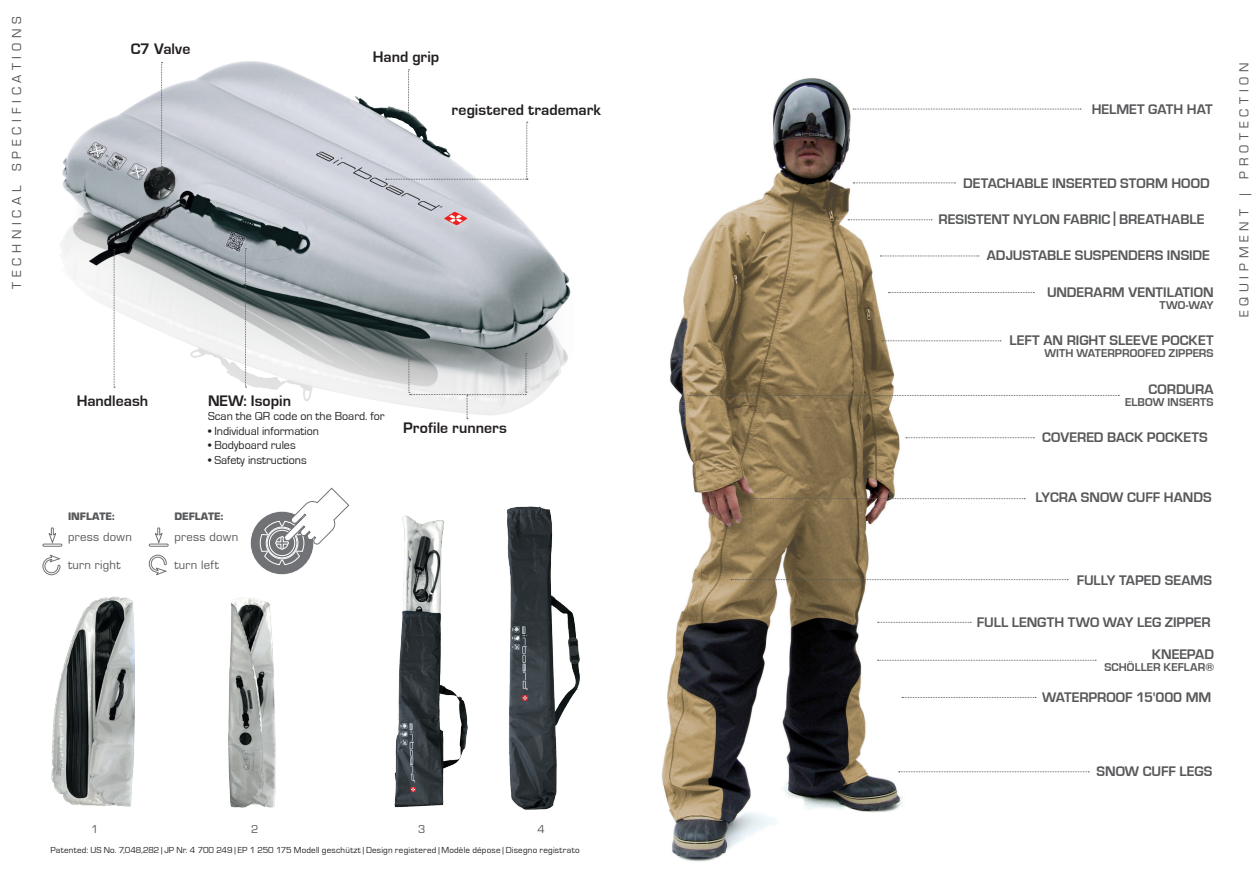
<style>
.page{position:relative;width:1259px;height:893px;background:#fff}
.page>*{position:absolute;margin:0;border:0;box-sizing:border-box;transform-origin:0 0}
.t1{font:700 15.75px "Eurostile";color:#231f20}
.t2{font:700 14.4px "Eurostile";color:#57585a}
.t3{font:12px "Eurostile";color:#231f20}
.t4{font:12px "Eurostile";letter-spacing:.4em;color:#57585a}
.t5{font:700 11.7px "Eurostile";letter-spacing:.005em;color:#57585a}
.t6{font:11.25px "Eurostile";letter-spacing:.03em;color:#57585a}
.t7{font:900 11.25px "Eurostile OT";color:#57585a}
.t8{font:10.5px "Eurostile";color:#57585a}
.t9{font:9px "Eurostile";letter-spacing:.025em;color:#231f20}
.s1{font-size:17.25px}
</style>
<div class="page">
<img style="left:51px;top:596px;width:84px;height:211px">
<img style="left:228px;top:597px;width:48px;height:211px">
<svg style="left:43px;top:527px;width:19px;height:17px"></svg>
<div style="left:43px;top:544px;width:19px;height:3px;border:1px solid #717275"></div>
<svg style="left:42px;top:554px;width:19px;height:21px"></svg>
<svg style="left:149px;top:527px;width:19px;height:17px"></svg>
<div style="left:149px;top:544px;width:20px;height:3px;border:1px solid #717275"></div>
<svg style="left:148px;top:554px;width:19px;height:22px"></svg>
<svg style="left:250px;top:511px;width:64px;height:64px"></svg>
<svg style="left:259px;top:487px;width:91px;height:79px"></svg>
<img style="left:60px;top:61px;width:511px;height:345px">
<svg style="left:114px;top:249px;width:1px;height:139px"></svg>
<svg style="left:161px;top:62px;width:2px;height:105px"></svg>
<svg style="left:408px;top:69px;width:1px;height:46px"></svg>
<svg style="left:245px;top:248px;width:1px;height:140px"></svg>
<svg style="left:408px;top:353px;width:119px;height:66px"></svg>
<svg style="left:386px;top:122px;width:142px;height:58px"></svg>
<img style="left:394px;top:515px;width:74px;height:293px">
<img style="left:507px;top:506px;width:73px;height:304px">
<img style="left:662px;top:78px;width:259px;height:784px">
<svg style="left:853px;top:109px;width:228px;height:1px"></svg>
<svg style="left:853px;top:183px;width:102px;height:1px"></svg>
<svg style="left:906px;top:437px;width:128px;height:1px"></svg>
<svg style="left:880px;top:256px;width:99px;height:1px"></svg>
<svg style="left:882px;top:340px;width:119px;height:1px"></svg>
<svg style="left:888px;top:292px;width:146px;height:1px"></svg>
<svg style="left:689px;top:395px;width:430px;height:1px"></svg>
<svg style="left:739px;top:498px;width:286px;height:1px"></svg>
<svg style="left:731px;top:579px;width:337px;height:1px"></svg>
<svg style="left:877px;top:622px;width:94px;height:1px"></svg>
<svg style="left:877px;top:660px;width:219px;height:1px"></svg>
<svg style="left:902px;top:697px;width:134px;height:1px"></svg>
<svg style="left:848px;top:219px;width:84px;height:1px"></svg>
<svg style="left:898px;top:771px;width:191px;height:1px"></svg>
<p class="t4" style="left:10px;top:289px;width:274px;rotate:-90deg">TECHNICAL SPECIFICATIONS</p>
<p class="t1" style="left:131px;top:40px;width:61px">C7 Valve</p>
<p class="t1" style="left:373px;top:48px;width:68px">Hand grip</p>
<p class="t1" style="left:451px;top:101px;width:151px">registered trademark</p>
<p class="t1" style="left:77px;top:393px;width:73px">Handleash</p>
<p class="t1" style="left:208px;top:392px;width:85px">NEW: Isopin</p>
<p class="t3" style="left:208px;top:410px;width:178px">Scan the QR code on the Board. for</p>
<p class="t3" style="left:208px;top:424px;width:112px">• Individual information</p>
<p class="t3" style="left:208px;top:439px;width:89px">• Bodyboard rules</p>
<p class="t3" style="left:208px;top:453px;width:100px">• Safety instructions</p>
<p class="t1" style="left:403px;top:419px;width:105px">Profile runners</p>
<p class="t7" style="left:68px;top:510px;width:48px">INFLATE:</p>
<p class="t6" style="left:68px;top:530px;width:65px">press down</p>
<p class="t6" style="left:68px;top:558px;width:54px">turn right</p>
<p class="t7" style="left:174px;top:510px;width:50px">DEFLATE:</p>
<p class="t6" style="left:174px;top:530px;width:65px">press down</p>
<p class="t6" style="left:174px;top:558px;width:46px">turn left</p>
<p class="t8" style="left:91px;top:823px;width:9px">1</p>
<p class="t8" style="left:251px;top:823px;width:9px">2</p>
<p class="t8" style="left:418px;top:823px;width:9px">3</p>
<p class="t8" style="left:537px;top:823px;width:9px">4</p>
<p class="t9" style="left:51px;top:846px;width:530px">Patented: US No. 7,048,282 | JP Nr. 4 700 249 | EP 1 250 175 Modell geschützt | Design registered | Modèle dépose | Disegno registrato</p>
<p class="t2" style="left:1091px;top:102px;width:122px">HELMET GATH HAT</p>
<p class="t2" style="left:963px;top:175px;width:248px">DETACHABLE INSERTED STORM HOOD</p>
<p class="t2" style="left:938px;top:212px;width:267px">RESISTENT NYLON FABRIC <span class="s1">|</span> BREATHABLE</p>
<p class="t2" style="left:986px;top:248px;width:225px">ADJUSTABLE SUSPENDERS INSIDE</p>
<p class="t2" style="left:1047px;top:284px;width:168px">UNDERARM VENTILATION</p>
<p class="t5" style="left:1159px;top:299px;width:56px">TWO-WAY</p>
<p class="t2" style="left:1009px;top:332px;width:206px">LEFT AN RIGHT SLEEVE POCKET</p>
<p class="t5" style="left:1044px;top:347px;width:171px">WITH WATERPROOFED ZIPPERS</p>
<p class="t2" style="left:1148px;top:381px;width:66px">CORDURA</p>
<p class="t5" style="left:1125px;top:396px;width:90px">ELBOW INSERTS</p>
<p class="t2" style="left:1042px;top:430px;width:167px">COVERED BACK POCKETS</p>
<p class="t2" style="left:1035px;top:490px;width:178px">LYCRA SNOW CUFF HANDS</p>
<p class="t4" style="left:1236px;top:317px;width:257px;rotate:-90deg">EQUIPMENT | PROTECTION</p>
<p class="t2" style="left:1076px;top:572px;width:137px">FULLY TAPED SEAMS</p>
<p class="t2" style="left:977px;top:615px;width:235px">FULL LENGTH TWO WAY LEG ZIPPER</p>
<p class="t2" style="left:1151px;top:646px;width:64px">KNEEPAD</p>
<p class="t5" style="left:1104px;top:661px;width:111px">SCHÖLLER KEFLAR®</p>
<p class="t2" style="left:1042px;top:689px;width:171px">WATERPROOF 15'000 MM</p>
<p class="t2" style="left:1096px;top:764px;width:117px">SNOW CUFF LEGS</p>
</div>
